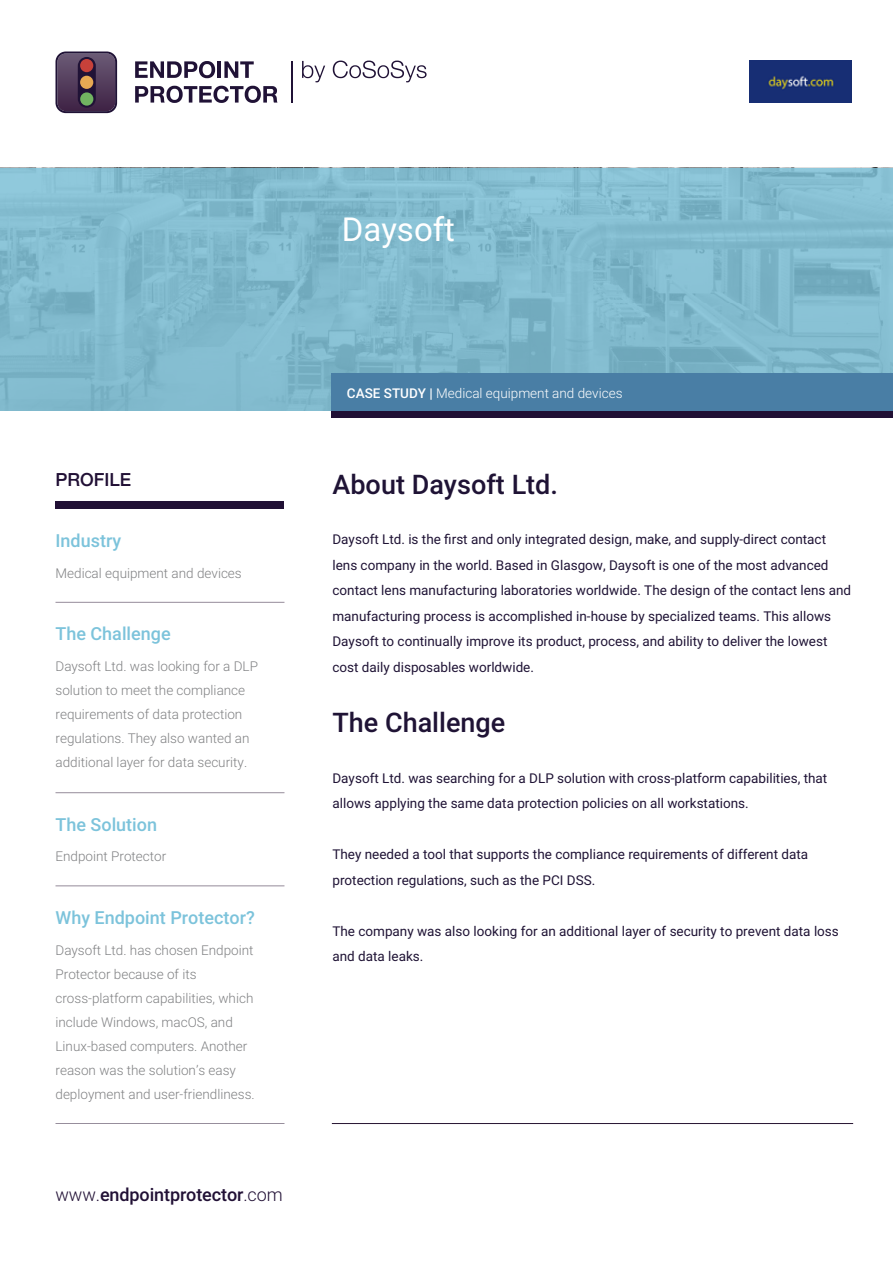
<style>
.page{position:relative;width:893px;height:1263px;background:#fff}
.page>*{position:absolute;margin:0;border:0;box-sizing:border-box;transform-origin:0 0}
.t1{font:33px "Roboto";color:#fff}
.t2{font:500 27px "Roboto";color:#1f1335}
.t3{font:500 18px "Roboto";color:#7cc3db}
.t4{font:500 18px "Roboto";letter-spacing:-.005em;color:#211035}
.t5{font:500 18px "Helvetica Neue";color:#211035}
.t6{font:13.5px/25.5px "Roboto";color:#1f1335}
.t7{font:300 13.5px/24px "Roboto";color:#808183}
.t8{font:300 13.5px "Roboto";color:#fff}
.s1{font-weight:300}
.s2{font-weight:500}
</style>
<div class="page">
<svg style="left:0;top:168px;width:893px;height:242px;background:#81bacd"></svg>
<div style="left:56px;top:502px;width:228px;height:7px;background:#211035"></div>
<hr style="left:56px;top:602px;width:228px;height:1px;background:#291532">
<hr style="left:56px;top:792px;width:228px;height:1px;background:#291532">
<hr style="left:56px;top:1123px;width:228px;height:1px;background:#291532">
<hr style="left:56px;top:885px;width:228px;height:1px;background:#291532">
<hr style="left:332px;top:1123px;width:521px;height:1px;background:#271532">
<div style="left:332px;top:411px;width:561px;height:7px;background:#211035"></div>
<div style="left:332px;top:373px;width:561px;height:38px;background:#497ea5"></div>
<hr style="left:291px;top:61px;width:2px;height:42px;background:#201236">
<svg style="left:135px;top:61px;width:80px;height:17px"></svg>
<hr style="left:218px;top:61px;width:3px;height:17px;background:#201236">
<svg style="left:224px;top:61px;width:30px;height:17px"></svg>
<svg style="left:135px;top:86px;width:142px;height:17px"></svg>
<svg style="left:56px;top:52px;width:61px;height:61px;background:#584257"></svg>
<svg style="left:302px;top:61px;width:23px;height:21px"></svg>
<svg style="left:333px;top:61px;width:94px;height:21px"></svg>
<img style="left:749px;top:61px;width:103px;height:42px">
<h1 class="t1" style="left:342px;top:206px;width:115px">Daysoft</h1>
<h3 class="t5" style="left:56px;top:465px;width:77px">PROFILE</h3>
<h3 class="t3" style="left:56px;top:528px;width:67px">Industry</h3>
<p class="t7" style="left:56px;top:560px;width:188px">Medical equipment and devices</p>
<h3 class="t3" style="left:56px;top:621px;width:117px">The Challenge</h3>
<p class="t7" style="left:56px;top:653px;width:204px">Daysoft Ltd. was looking for a DLP solution to meet the compliance requirements of data protection regulations. They also wanted an additional layer for data security.</p>
<h3 class="t3" style="left:56px;top:812px;width:103px">The Solution</h3>
<p class="t7" style="left:56px;top:844px;width:112px">Endpoint Protector</p>
<h3 class="t3" style="left:56px;top:905px;width:201px">Why Endpoint Protector?</h3>
<p class="t7" style="left:56px;top:937px;width:201px">Daysoft Ltd. has chosen Endpoint<br>Protector because of its cross-platform capabilities, which include Windows, macOS, and<br>Linux-based computers. Another reason was the solution’s easy deployment and user-friendliness.</p>
<h3 class="t4" style="left:56px;top:1182px;width:229px"><span class="s1">www.</span>endpointprotector<span class="s1">.com</span></h3>
<p class="t8" style="left:347px;top:384px;width:277px"><span class="s2">CASE STUDY |</span> Medical equipment and devices</p>
<h2 class="t2" style="left:332px;top:465px;width:227px">About Daysoft Ltd.</h2>
<p class="t6" style="left:332px;top:526px;width:520px">Daysoft Ltd. is the first and only integrated design, make, and supply-direct contact lens company in the world. Based in Glasgow, Daysoft is one of the most advanced contact lens manufacturing laboratories worldwide. The design of the contact lens and manufacturing process is accomplished in-house by specialized teams. This allows Daysoft to continually improve its product, process, and ability to deliver the lowest cost daily disposables worldwide.</p>
<h2 class="t2" style="left:332px;top:704px;width:174px">The Challenge</h2>
<p class="t6" style="left:332px;top:764px;width:496px">Daysoft Ltd. was searching for a DLP solution with cross-platform capabilities, that allows applying the same data protection policies on all workstations.</p>
<p class="t6" style="left:332px;top:841px;width:477px">They needed a tool that supports the compliance requirements of different data protection regulations, such as the PCI DSS.</p>
<p class="t6" style="left:332px;top:917px;width:508px">The company was also looking for an additional layer of security to prevent data loss and data leaks.</p>
</div>
